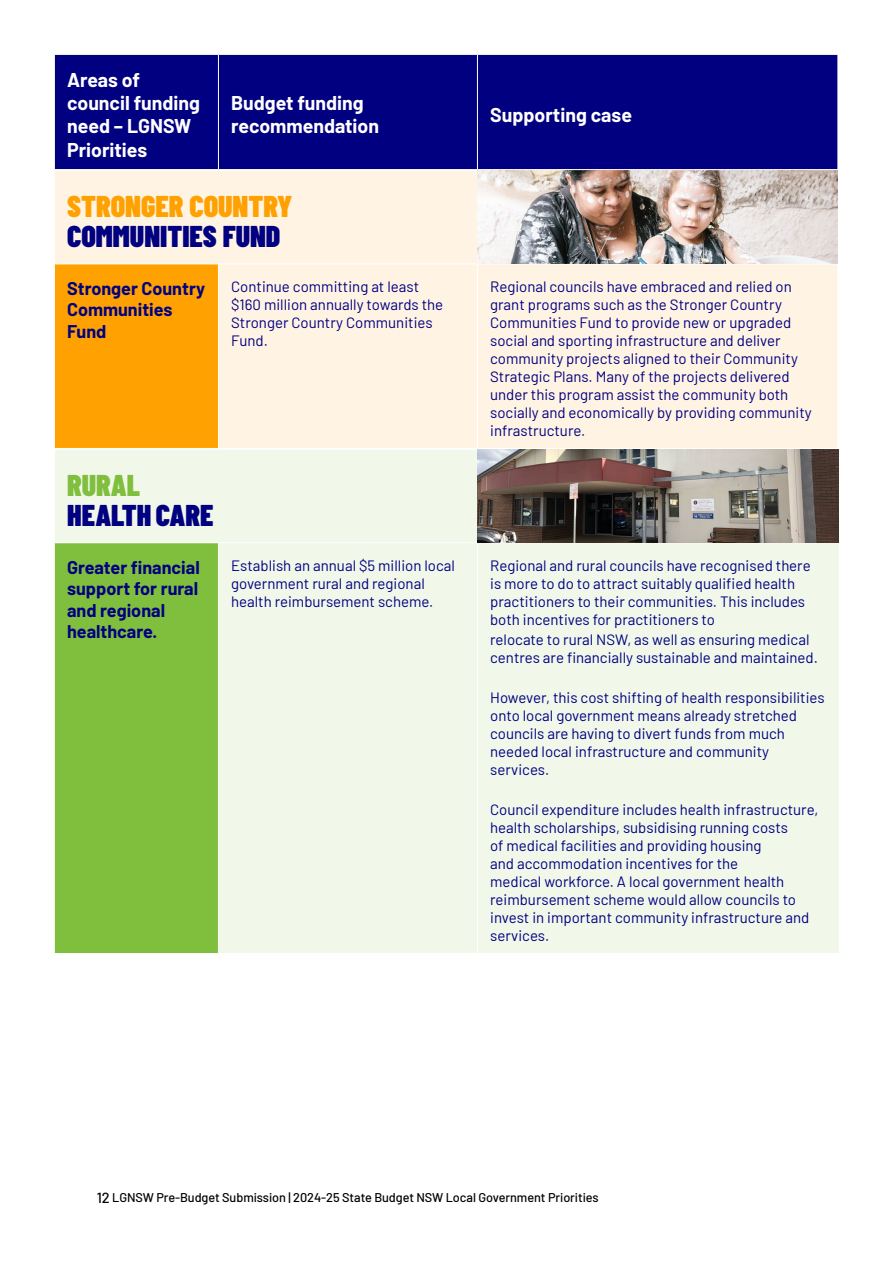
<style>
.page{position:relative;width:893px;height:1263px;background:#fff}
.page>*{position:absolute;margin:0;border:0;box-sizing:border-box;transform-origin:0 0}
.t1{font:900 30px "Barlow Condensed";color:#000080}
.t2{font:900 30px "Barlow Condensed";color:#ffa100}
.t3{font:900 30px "Barlow Condensed";color:#80bf3e}
.t4{font:700 19.5px/23.4px "Barlow";color:#fff}
.t5{font:700 18px/21.6px "Barlow";color:#000080}
.t6{font:15px/18px "Barlow";color:#000080}
.t7{font:500 12.75px "Barlow";letter-spacing:-.005em;color:#000}
.s1{font-size:14.55px}
</style>
<div class="page">
<svg style="left:55px;top:171px;width:782px;height:277px;background:#ffe6be"></svg>
<hr style="left:477px;top:264px;width:361px;height:1px;background:#fff">
<hr style="left:218px;top:264px;width:1px;height:184px;background:#fff">
<hr style="left:477px;top:264px;width:1px;height:184px;background:#fff">
<hr style="left:477px;top:171px;width:1px;height:93px;background:#fff">
<hr style="left:54px;top:264px;width:164px;height:1px;background:#fff">
<hr style="left:218px;top:264px;width:259px;height:1px;background:#fff">
<img style="left:478px;top:171px;width:359px;height:93px">
<div style="left:55px;top:55px;width:782px;height:114px;background:#000080"></div>
<hr style="left:218px;top:55px;width:1px;height:114px;background:#fff">
<hr style="left:477px;top:55px;width:1px;height:114px;background:#fff">
<div style="left:55px;top:450px;width:784px;height:503px;background:#f1f8ea"></div>
<div style="left:54px;top:543px;width:164px;height:410px;background:#80bf3e"></div>
<hr style="left:54px;top:543px;width:1px;height:410px;background:#fff">
<hr style="left:218px;top:543px;width:1px;height:410px;background:#fff">
<hr style="left:477px;top:543px;width:1px;height:410px;background:#fff">
<hr style="left:477px;top:450px;width:1px;height:92px;background:#fff">
<hr style="left:54px;top:542px;width:164px;height:1px;background:#fff">
<hr style="left:218px;top:542px;width:259px;height:1px;background:#fff">
<hr style="left:477px;top:542px;width:363px;height:1px;background:#fff">
<img style="left:478px;top:450px;width:361px;height:92px">
<h2 class="t4" style="left:67px;top:66px;width:134px">Areas of council funding need – LGNSW<br>Priorities</h2>
<h2 class="t4" style="left:231px;top:90px;width:149px">Budget funding recommendation</h2>
<h2 class="t4" style="left:490px;top:101px;width:143px">Supporting case</h2>
<h1 class="t2" style="left:67px;top:185px;width:227px">STRONGER COUNTRY</h1>
<h1 class="t1" style="left:67px;top:215px;width:215px">COMMUNITIES FUND</h1>
<p class="t5" style="left:67px;top:276px;width:140px">Stronger Country<br>Communities<br>Fund</p>
<p class="t6" style="left:231px;top:276px;width:214px">Continue committing at least $160 million annually towards the<br>Stronger Country Communities<br>Fund.</p>
<p class="t6" style="left:490px;top:276px;width:323px">Regional councils have embraced and relied on grant programs such as the Stronger Country Communities Fund to provide new or upgraded social and sporting infrastructure and deliver community projects aligned to their Community Strategic Plans. Many of the projects delivered under this program assist the community both socially and economically by providing community infrastructure.</p>
<h1 class="t3" style="left:67px;top:464px;width:75px">RURAL</h1>
<h1 class="t1" style="left:67px;top:494px;width:148px">HEALTH CARE</h1>
<p class="t5" style="left:67px;top:555px;width:134px">Greater financial support for rural and regional healthcare.</p>
<p class="t6" style="left:231px;top:555px;width:225px">Establish an annual $5 million local government rural and regional health reimbursement scheme.</p>
<p class="t6" style="left:490px;top:555px;width:322px">Regional and rural councils have recognised there is more to do to attract suitably qualified health practitioners to their communities. This includes both incentives for practitioners to</p>
<p class="t6" style="left:490px;top:629px;width:329px">relocate to rural NSW, as well as ensuring medical centres are financially sustainable and maintained.</p>
<p class="t6" style="left:490px;top:687px;width:336px">However, this cost shifting of health responsibilities onto local government means already stretched councils are having to divert funds from much needed local infrastructure and community services.</p>
<p class="t6" style="left:490px;top:799px;width:330px">Council expenditure includes health infrastructure, health scholarships, subsidising running costs<br>of medical facilities and providing housing<br>and accommodation incentives for the<br>medical workforce. A local government health reimbursement scheme would allow councils to invest in important community infrastructure and services.</p>
<p class="t7" style="left:97px;top:1188px;width:504px"><span class="s1">12</span> LGNSW Pre-Budget Submission | 2024-25 State Budget NSW Local Government Priorities</p>
</div>
